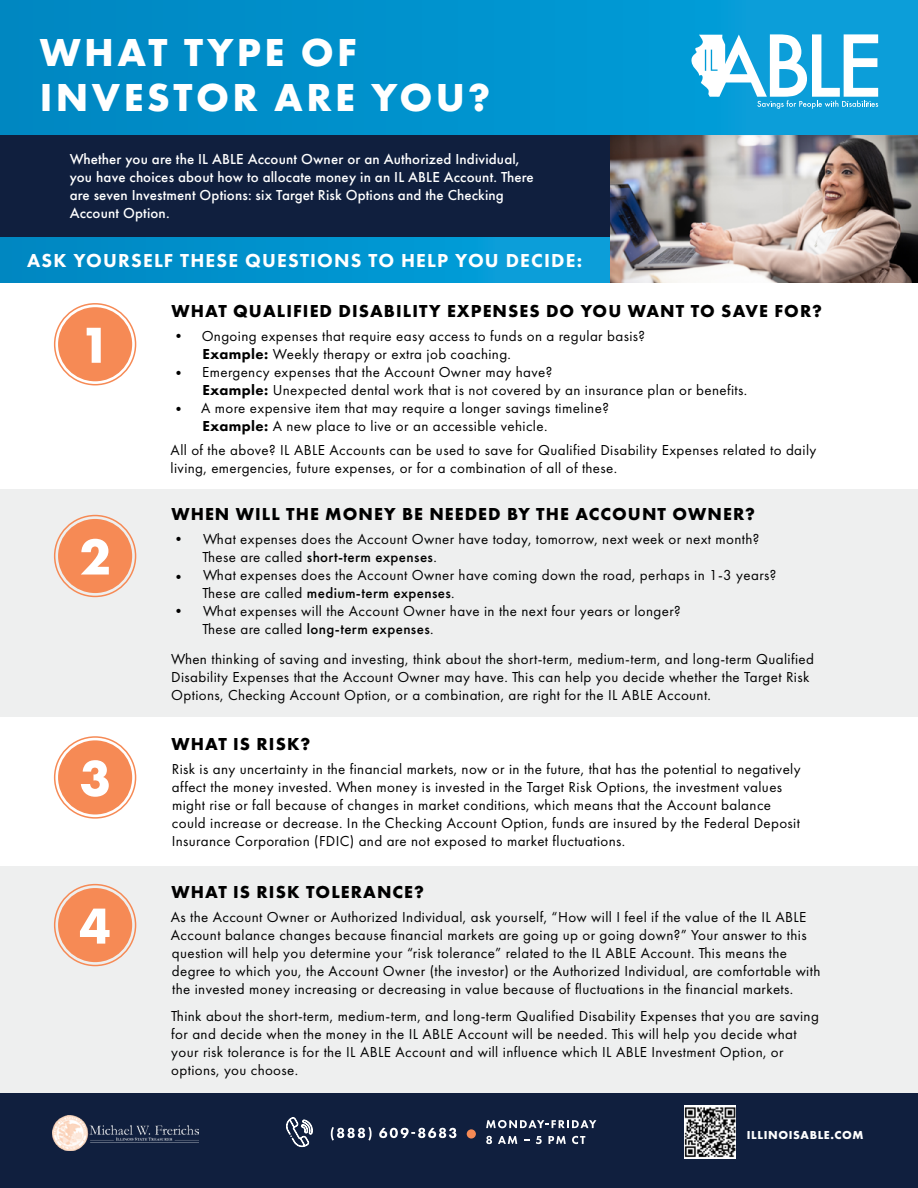
<style>
.page{position:relative;width:918px;height:1188px;background:#fff}
.page>*{position:absolute;margin:0;border:0;box-sizing:border-box;transform-origin:0 0}
.t1{font:700 52.5px "Futura PT";color:#fff}
.t2{font:700 40.5px/45px "Futura PT";letter-spacing:.085em;color:#fff}
.t3{font:800 19.5px "Futura PT";letter-spacing:.06em;color:#fff}
.t4{font:700 18px "Futura PT";letter-spacing:.06em;color:#000}
.t5{font:15px/18px "Futura PT";letter-spacing:.025em;color:#000}
.t6{font:500 15px/18px "Futura PT";letter-spacing:.01em;color:#fff}
.t7{font:700 15px "Futura PT";color:#000}
.t8{font:700 12px "Futura PT";letter-spacing:.05em;color:#fff}
.s1{font-weight:800}
.s2{font-weight:500}
</style>
<div class="page">
<img style="left:609px;top:135px;width:309px;height:148px">
<div style="left:0;top:237px;width:609px;height:46px;background:#0094cf"></div>
<div style="left:0;top:135px;width:609px;height:102px;background:#101f3e"></div>
<div style="left:0;top:0;width:918px;height:135px;background:#0092cd"></div>
<svg style="left:691px;top:34px;width:187px;height:75px"></svg>
<div style="left:0;top:489px;width:918px;height:228px;background:#eeefef"></div>
<div style="left:0;top:866px;width:918px;height:227px;background:#eeefef"></div>
<div style="left:58px;top:307px;width:74px;height:74px;background:#f68a55;border-radius:50%"></div>
<div style="left:54px;top:303px;width:82px;height:82px;border:2px solid #f68a55;border-radius:50%"></div>
<div style="left:58px;top:519px;width:74px;height:74px;background:#f68a55;border-radius:50%"></div>
<div style="left:54px;top:515px;width:82px;height:82px;border:2px solid #f68a55;border-radius:50%"></div>
<div style="left:58px;top:740px;width:74px;height:74px;background:#f68a55;border-radius:50%"></div>
<div style="left:54px;top:736px;width:82px;height:83px;border:2px solid #f68a55;border-radius:50%"></div>
<div style="left:58px;top:888px;width:74px;height:74px;background:#f68a55;border-radius:50%"></div>
<div style="left:54px;top:884px;width:82px;height:82px;border:2px solid #f68a55;border-radius:50%"></div>
<div style="left:0;top:1093px;width:918px;height:95px;background:#101f3e"></div>
<img style="left:52px;top:1115px;width:146px;height:36px">
<svg style="left:486px;top:1136px;width:6px;height:8px"></svg>
<svg style="left:498px;top:1136px;width:19px;height:8px"></svg>
<svg style="left:536px;top:1136px;width:6px;height:8px"></svg>
<svg style="left:549px;top:1136px;width:17px;height:8px"></svg>
<svg style="left:572px;top:1136px;width:13px;height:8px"></svg>
<svg style="left:286px;top:1117px;width:27px;height:30px"></svg>
<svg style="left:331px;top:1127px;width:41px;height:14px"></svg>
<svg style="left:379px;top:1128px;width:77px;height:10px"></svg>
<div style="left:467px;top:1129px;width:9px;height:10px;background:#f68a55;border-radius:50%"></div>
<svg style="left:486px;top:1120px;width:110px;height:8px"></svg>
<img style="left:684px;top:1106px;width:52px;height:52px">
<p class="t2" style="left:40px;top:29px;width:452px">WHAT TYPE OF<br>INVESTOR ARE YOU?</p>
<p class="t6" style="left:70px;top:150px;width:465px">Whether you are the IL ABLE Account Owner or an Authorized Individual, you have choices about how to allocate money in an IL ABLE Account. There are seven Investment Options: six Target Risk Options and the Checking Account Option.</p>
<p class="t3" style="left:27px;top:248px;width:556px">ASK YOURSELF THESE QUESTIONS TO HELP YOU DECIDE:</p>
<p class="t1" style="left:79px;top:311px;width:33px">1</p>
<p class="t1" style="left:79px;top:523px;width:33px">2</p>
<p class="t1" style="left:79px;top:745px;width:33px">3</p>
<p class="t1" style="left:79px;top:892px;width:33px">4</p>
<h4 class="t4" style="left:171px;top:299px;width:652px">WHAT QUALIFIED DISABILITY EXPENSES DO YOU WANT TO SAVE FOR?</h4>
<p class="t7" style="left:171px;top:326px;width:16px">•</p>
<p class="t5" style="left:202px;top:327px;width:445px">Ongoing expenses that require easy access to funds on a regular basis?<br><span class="s1">Example:</span> Weekly therapy or extra job coaching.</p>
<p class="t7" style="left:171px;top:363px;width:16px">•</p>
<p class="t5" style="left:202px;top:363px;width:547px">Emergency expenses that the Account Owner may have?<br><span class="s1">Example:</span> Unexpected dental work that is not covered by an insurance plan or benefits.</p>
<p class="t7" style="left:171px;top:400px;width:16px">•</p>
<p class="t5" style="left:201px;top:399px;width:409px">A more expensive item that may require a longer savings timeline?</p>
<p class="t5" style="left:171px;top:414px;width:647px;line-height:23.5px;text-indent:32px"><span class="s1">Example:</span> A new place to live or an accessible vehicle.<br>All of the above? IL ABLE Accounts can be used to save for Qualified Disability Expenses related to daily</p>
<p class="t5" style="left:171px;top:458px;width:448px">living, emergencies, future expenses, or for a combination of all of these.</p>
<p class="t4" style="left:171px;top:502px;width:585px">WHEN WILL THE MONEY BE NEEDED BY THE ACCOUNT OWNER?</p>
<p class="t7" style="left:171px;top:530px;width:16px">•</p>
<p class="t5" style="left:203px;top:530px;width:558px">What expenses does the Account Owner have today, tomorrow, next week or next month?<br>These are called <span class="s2">short-term expenses</span>.</p>
<p class="t7" style="left:171px;top:567px;width:16px">•</p>
<p class="t5" style="left:203px;top:566px;width:575px">What expenses does the Account Owner have coming down the road, perhaps in 1-3 years?<br>These are called <span class="s2">medium-term expenses</span>.</p>
<p class="t7" style="left:171px;top:601px;width:16px">•</p>
<p class="t5" style="left:203px;top:602px;width:480px">What expenses will the Account Owner have in the next four years or longer?<br>These are called <span class="s2">long-term expenses</span>.</p>
<p class="t5" style="left:171px;top:650px;width:644px">When thinking of saving and investing, think about the short-term, medium-term, and long-term Qualified<br>Disability Expenses that the Account Owner may have. This can help you decide whether the Target Risk<br>Options, Checking Account Option, or a combination, are right for the IL ABLE Account.</p>
<h4 class="t4" style="left:171px;top:732px;width:141px">WHAT IS RISK?</h4>
<p class="t5" style="left:172px;top:760px;width:630px">Risk is any uncertainty in the financial markets, now or in the future, that has the potential to negatively affect the money invested. When money is invested in the Target Risk Options, the investment values might rise or fall because of changes in market conditions, which means that the Account balance could increase or decrease. In the Checking Account Option, funds are insured by the Federal Deposit Insurance Corporation (FDIC) and are not exposed to market fluctuations.</p>
<h4 class="t4" style="left:171px;top:880px;width:254px">WHAT IS RISK TOLERANCE?</h4>
<p class="t5" style="left:171px;top:908px;width:651px">As the Account Owner or Authorized Individual, ask yourself, “How will I feel if the value of the IL ABLE Account balance changes because financial markets are going up or going down?” Your answer to this question will help you determine your “risk tolerance” related to the IL ABLE Account. This means the degree to which you, the Account Owner (the investor) or the Authorized Individual, are comfortable with the invested money increasing or decreasing in value because of fluctuations in the financial markets.</p>
<p class="t5" style="left:171px;top:1007px;width:649px">Think about the short-term, medium-term, and long-term Qualified Disability Expenses that you are saving for and decide when the money in the IL ABLE Account will be needed. This will help you decide what your risk tolerance is for the IL ABLE Account and will influence which IL ABLE Investment Option, or options, you choose.</p>
<p class="t8" style="left:747px;top:1127px;width:118px">ILLINOISABLE.COM</p>
</div>
